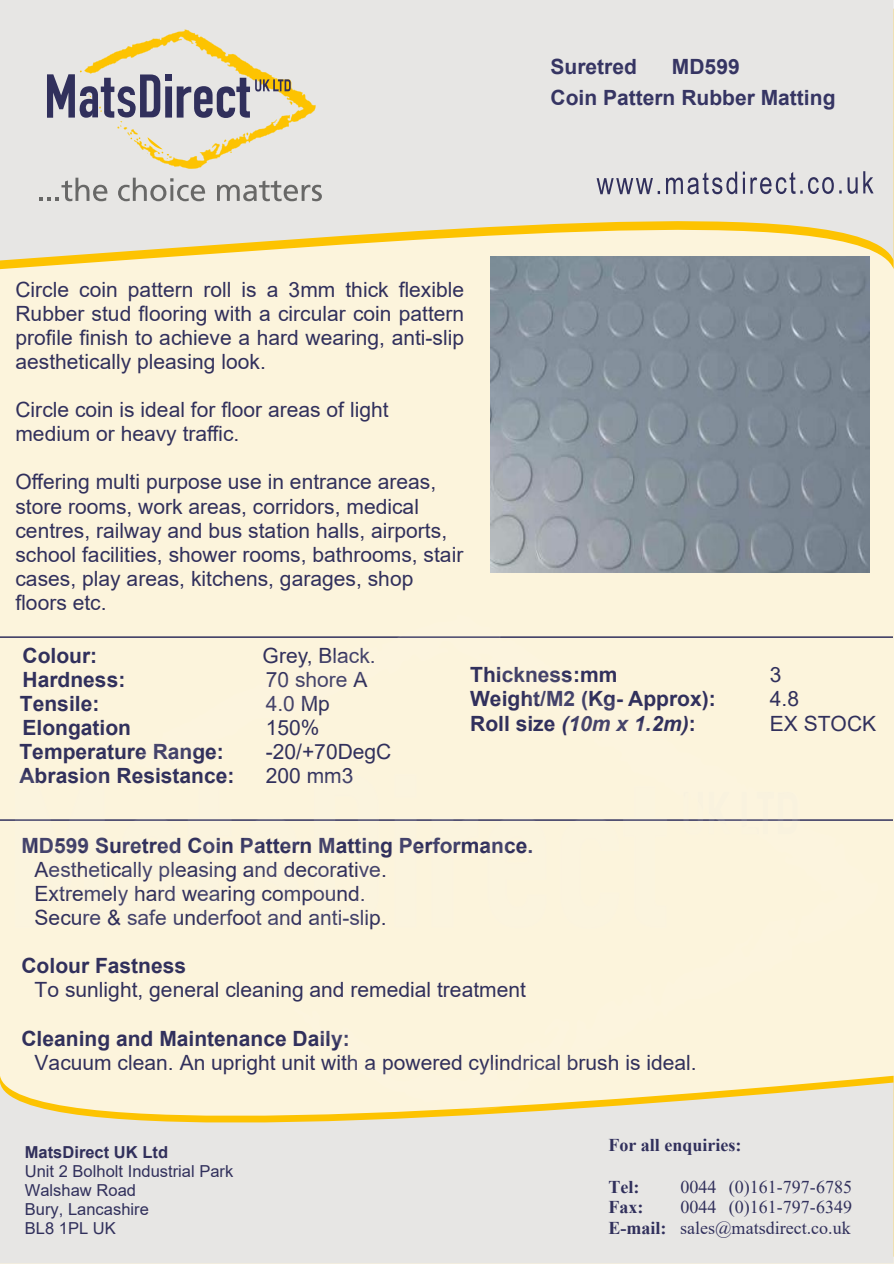
<style>
.page{position:relative;width:894px;height:1264px;background:#fff}
.page>*{position:absolute;margin:0;border:0;box-sizing:border-box;transform-origin:0 0}
.t1{font:21px/24.2px "Arial";color:#31305c}
.t2{font:700 21px "Arial";color:#31305c}
.t3{font:700 21px/31px "Arial";color:#363563}
.t4{font:italic 700 21px "Arial";color:#31305c}
.t5{font:18px/20.7px "Times New Roman";color:#31305c;text-align:right}
.t6{font:700 18px "Times New Roman";color:#31305c}
.t7{font:16.5px/18.9px "Arial";color:#31305c}
.t8{font:700 16.5px "Arial";color:#31305c}
.s1{font-style:normal}
.s2{font-weight:700}
</style>
<div class="page">
<div style="left:0;top:126px;width:893px;height:1137px;background:#fcf4dc"></div>
<svg style="left:0;top:0;width:893px;height:260px;background:#e9e5da"></svg>
<svg style="left:39px;top:178px;width:68px;height:23px;background:#c7c7c5"></svg>
<svg style="left:118px;top:178px;width:87px;height:23px;background:#c2c1c0"></svg>
<svg style="left:217px;top:180px;width:105px;height:21px;background:#bdbcba"></svg>
<svg style="left:47px;top:29px;width:269px;height:140px;background:#d4cdbd"></svg>
<div style="left:0;top:1082px;width:893px;height:181px;background:#e7e6e4"></div>
<hr style="left:0;top:636px;width:891px;height:2px;background:#31305c">
<hr style="left:0;top:819px;width:892px;height:1px;background:#31305c">
<svg style="left:596px;top:172px;width:148px;height:22px;background:#b7b6c0"></svg>
<svg style="left:750px;top:172px;width:83px;height:22px;background:#bbbac3"></svg>
<svg style="left:847px;top:177px;width:10px;height:17px"></svg>
<svg style="left:863px;top:171px;width:10px;height:22px"></svg>
<img style="left:490px;top:257px;width:379px;height:316px">
<img style="left:16px;top:636px;width:861px;height:473px">
<p class="t1" style="left:15px;top:279px;width:450px;text-align:justify">Circle coin pattern roll is a 3mm thick flexible Rubber stud flooring with a circular coin pattern profile finish to achieve a hard wearing, anti-slip aesthetically pleasing look.</p>
<p class="t1" style="left:15px;top:400px;width:374px">Circle coin is ideal for floor areas of light medium or heavy traffic.</p>
<p class="t1" style="left:15px;top:472px;width:449px">Offering multi purpose use in entrance areas, store rooms, work areas, corridors, medical centres, railway and bus station halls, airports, school facilities, shower rooms, bathrooms, stair cases, play areas, kitchens, garages, shop floors etc.</p>
<p class="t3" style="left:550px;top:53px;width:88px">Suretred</p>
<p class="t3" style="left:550px;top:53px;width:286px;text-indent:121px">MD599<br>Coin Pattern Rubber Matting</p>
<p class="t2" style="left:22px;top:647px;width:76px">Colour:</p>
<p class="t1" style="left:262px;top:645px;width:114px">Grey, Black.</p>
<p class="t2" style="left:22px;top:671px;width:104px">Hardness:</p>
<p class="t1" style="left:266px;top:669px;width:103px">70 shore A</p>
<p class="t2" style="left:20px;top:695px;width:81px">Tensile:</p>
<p class="t1" style="left:266px;top:693px;width:66px">4.0 Mp</p>
<p class="t2" style="left:22px;top:719px;width:110px">Elongation</p>
<p class="t1" style="left:266px;top:717px;width:55px">150%</p>
<p class="t2" style="left:19px;top:743px;width:206px">Temperature Range:</p>
<p class="t1" style="left:266px;top:741px;width:127px">-20/+70DegC</p>
<p class="t2" style="left:19px;top:768px;width:216px">Abrasion Resistance:</p>
<p class="t1" style="left:266px;top:765px;width:89px">200 mm3</p>
<p class="t2" style="left:470px;top:667px;width:149px">Thickness:mm</p>
<p class="t1" style="left:769px;top:665px;width:13px">3</p>
<p class="t2" style="left:470px;top:691px;width:247px">Weight/M2 (Kg- Approx):</p>
<p class="t1" style="left:769px;top:689px;width:31px">4.8</p>
<p class="t4" style="left:470px;top:715px;width:227px"><span class="s1">Roll size</span> (10m x 1.2m)<span class="s1">:</span></p>
<p class="t1" style="left:769px;top:713px;width:108px">EX STOCK</p>
<p class="t2" style="left:21px;top:837px;width:513px">MD599 Suretred Coin Pattern Matting Performance.</p>
<p class="t1" style="left:35px;top:859px;width:353px">Aesthetically pleasing and decorative.<br>Extremely hard wearing compound.<br>Secure &amp; safe underfoot and anti-slip.</p>
<p class="t2" style="left:21px;top:958px;width:166px">Colour Fastness</p>
<p class="t1" style="left:35px;top:979px;width:492px">To sunlight, general cleaning and remedial treatment</p>
<p class="t2" style="left:21px;top:1030px;width:330px">Cleaning and Maintenance Daily:</p>
<p class="t1" style="left:35px;top:1052px;width:663px">Vacuum clean. An upright unit with a powered cylindrical brush is ideal.</p>
<p class="t8" style="left:25px;top:1145px;width:145px">MatsDirect UK Ltd</p>
<p class="t7" style="left:25px;top:1163px;width:210px">Unit 2 Bolholt Industrial Park<br>Walshaw Road<br>Bury, Lancashire<br>BL8 1PL UK</p>
<p class="t6" style="left:608px;top:1139px;width:134px">For all enquiries:</p>
<p class="t6" style="left:608px;top:1180px;width:32px">Tel:</p>
<p class="t5" style="left:680px;top:1178px;width:173px">0044 (0)161-797-6785</p>
<p class="t6" style="left:608px;top:1201px;width:37px">Fax:</p>
<p class="t5" style="left:608px;top:1198px;width:245px">0044 (0)161-797-6349<br><span class="s2">E-mail:</span> sales@matsdirect.co.uk</p>
</div>
